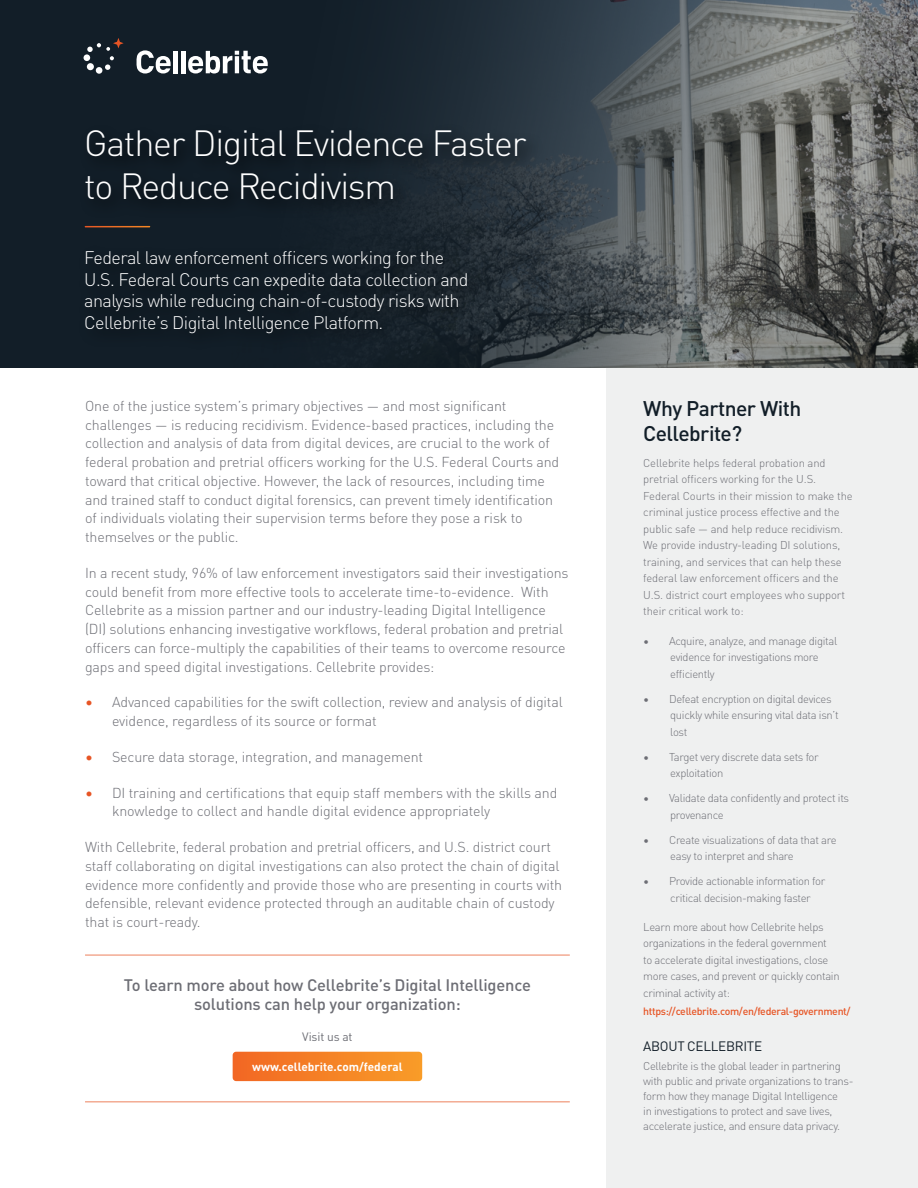
<style>
.page{position:relative;width:918px;height:1188px;background:#fff}
.page>*{position:absolute;margin:0;border:0;box-sizing:border-box;transform-origin:0 0}
.t1{font:300 36px/43.2px "DIN Pro";letter-spacing:-.035em;color:#fff}
.t2{font:500 21px/25.2px "DIN Pro";letter-spacing:-.025em;color:#121e28}
.t3{font:300 18px/21.6px "DIN Pro";letter-spacing:-.03em;color:#fff}
.t4{font:500 16.5px/18.8px "DIN Pro";letter-spacing:-.01em;color:#6d6e75;text-align:center}
.t5{font:15px "DIN Pro";color:#e75525}
.t6{font:300 14.25px/18.8px "DIN Pro";letter-spacing:-.01em;color:#6d6e75}
.t7{font:13.5px "DIN Pro";letter-spacing:-.02em;color:#121e28}
.t8{font:12px "DIN Pro";letter-spacing:-.01em;color:#6d6e75}
.t9{font:700 11.85px "DIN Pro";color:#fff}
.t10{font:300 11.25px/16.5px "DIN Pro";letter-spacing:-.03em;color:#6d6e75}
.t11{font:300 11.25px/16.5px "DIN Pro";letter-spacing:-.01em;color:#6d6e75}
.t12{font:500 10.5px "DIN Pro";letter-spacing:-.03em;color:#e75525}
</style>
<div class="page">
<svg style="left:0;top:0;width:918px;height:368px;background:#3e464b"></svg>
<div style="left:79px;top:123px;width:466px;height:96px;background:#000;opacity:.87"></div>
<div style="left:78px;top:244px;width:409px;height:108px;background:#000;opacity:.87"></div>
<hr style="left:85px;top:226px;width:65px;height:1px;background:#fff">
<div style="left:606px;top:368px;width:312px;height:820px;background:#eff0f0"></div>
<hr style="left:85px;top:954px;width:485px;height:2px;background:#e75525">
<svg style="left:233px;top:1052px;width:189px;height:29px;background:#f58125"></svg>
<hr style="left:85px;top:1101px;width:485px;height:2px;background:#e75525">
<svg style="left:136px;top:50px;width:35px;height:24px"></svg>
<div style="left:173px;top:51px;width:5px;height:22px;background:#fff"></div>
<div style="left:181px;top:51px;width:5px;height:22px;background:#fff"></div>
<svg style="left:188px;top:51px;width:80px;height:23px"></svg>
<div style="left:96px;top:67px;width:6px;height:7px;background:#fff;border-radius:50%"></div>
<div style="left:84px;top:54px;width:6px;height:7px;background:#fff;border-radius:50%"></div>
<svg style="left:87px;top:38px;width:37px;height:32px"></svg>
<h1 class="t1" style="left:84px;top:119px;width:444px">Gather Digital Evidence Faster to Reduce Recidivism</h1>
<p class="t3" style="left:84px;top:246px;width:386px">Federal law enforcement officers working for the<br>U .S. Federal Courts can expedite data collection and analysis while reducing chain-of-custody risks with Cellebrite s’ Digital Intelligence Platform.</p>
<p class="t6" style="left:85px;top:395px;width:476px">One of the justice system s’ primary objectives — and most significant challenges — is reducing recidivism. Evidence-based practices, including the collection and analysis of data from digital devices, are crucial to the work of federal probation and pretrial officers working for the U .S. Federal Courts and toward that critical objective. However, the lack of resources, including time and trained staff to conduct digital forensics, can prevent timely identification of individuals violating their supervision terms before they pose a risk to themselves or the public.</p>
<p class="t6" style="left:521px;top:563px;width:49px;text-indent:-436px">In a recent study, 96% of law enforcement investigators said their investigations<br>With</p>
<p class="t6" style="left:85px;top:581px;width:482px">could benefit from more effective tools to accelerate time-to-evidence.<br>Cellebrite as a mission partner and our industry-leading Digital Intelligence (DI) solutions enhancing investigative workflows, federal probation and pretrial officers can force-multiply the capabilities of their teams to overcome resource gaps and speed digital investigations. Cellebrite provides:</p>
<p class="t6" style="left:112px;top:692px;width:452px">Advanced capabilities for the swift collection, review and analysis of digital</p>
<p class="t5" style="left:85px;top:691px;width:9px">•</p>
<p class="t5" style="left:85px;top:745px;width:9px">•</p>
<p class="t5" style="left:85px;top:781px;width:9px">•</p>
<p class="t6" style="left:112px;top:711px;width:266px">evidence, regardless of its source or format</p>
<p class="t6" style="left:112px;top:747px;width:313px">Secure data storage, integration, and management</p>
<p class="t6" style="left:112px;top:782px;width:447px">DI training and certifications that equip staff members with the skills and</p>
<p class="t6" style="left:112px;top:801px;width:380px">knowledge to collect and handle digital evidence appropriately</p>
<p class="t6" style="left:85px;top:837px;width:479px">With Cellebrite, federal probation and pretrial officers, and U .S. district court staff collaborating on digital investigations can also protect the chain of digital evidence more confidently and provide those who are presenting in courts with defensible, relevant evidence protected through an auditable chain of custody that is court-ready.</p>
<p class="t4" style="left:124px;top:974px;width:409px">To learn more about how Cellebrite s’ Digital Intelligence solutions can help your organization:</p>
<p class="t8" style="left:302px;top:1028px;width:52px">Visit us at</p>
<p class="t9" style="left:252px;top:1057px;width:152px">www.cellebrite.com/federal</p>
<h2 class="t2" style="left:643px;top:395px;width:160px">Why Partner With<br>Cellebrite?</h2>
<p class="t11" style="left:643px;top:454px;width:211px">Cellebrite helps federal probation and pretrial officers working for the U .S.<br>Federal Courts in their mission to make the criminal justice process effective and the public safe — and help reduce recidivism.<br>We provide industry-leading DI solutions, training, and services that can help these federal law enforcement officers and the<br>U .S. district court employees who support their critical work to:</p>
<p class="t10" style="left:669px;top:632px;width:170px">Acquire, analyze, and manage digital</p>
<p class="t10" style="left:643px;top:632px;width:8px">•</p>
<p class="t10" style="left:643px;top:690px;width:8px">•</p>
<p class="t10" style="left:643px;top:748px;width:8px">•</p>
<p class="t10" style="left:643px;top:789px;width:8px">•</p>
<p class="t10" style="left:643px;top:831px;width:8px">•</p>
<p class="t10" style="left:643px;top:872px;width:8px">•</p>
<p class="t10" style="left:670px;top:648px;width:150px">evidence for investigations more efficiently</p>
<p class="t10" style="left:669px;top:690px;width:164px">Defeat encryption on digital devices</p>
<p class="t10" style="left:670px;top:706px;width:170px">quickly while ensuring vital data isn t’ lost</p>
<p class="t10" style="left:669px;top:748px;width:151px">Target very discrete data sets for</p>
<p class="t10" style="left:670px;top:764px;width:55px">exploitation</p>
<p class="t10" style="left:669px;top:789px;width:182px">Validate data confidently and protect its</p>
<p class="t10" style="left:670px;top:806px;width:55px">provenance</p>
<p class="t10" style="left:669px;top:831px;width:169px">Create visualizations of data that are</p>
<p class="t10" style="left:670px;top:847px;width:125px">easy to interpret and share</p>
<p class="t10" style="left:669px;top:872px;width:158px">Provide actionable information for</p>
<p class="t10" style="left:670px;top:889px;width:142px">critical decision-making faster</p>
<p class="t10" style="left:643px;top:918px;width:198px">Learn more about how Cellebrite helps organizations in the federal government<br>to accelerate digital investigations, close more cases, and prevent or quickly contain criminal activity at:</p>
<p class="t12" style="left:643px;top:1003px;width:209px">https://cellebrite.com/en/federal-government/</p>
<p class="t7" style="left:643px;top:1036px;width:120px">ABOUT CELLEBRITE</p>
<p class="t10" style="left:643px;top:1057px;width:199px">Cellebrite is the global leader in partnering</p>
<p class="t10" style="left:643px;top:1087px;width:196px">form how they manage Digital Intelligence</p>
<p class="t10" style="left:643px;top:1072px;width:212px">with public and private organizations to trans-</p>
<p class="t10" style="left:643px;top:1103px;width:198px;line-height:15px">in investigations to protect and save lives, accelerate justice, and ensure data privacy.</p>
</div>
